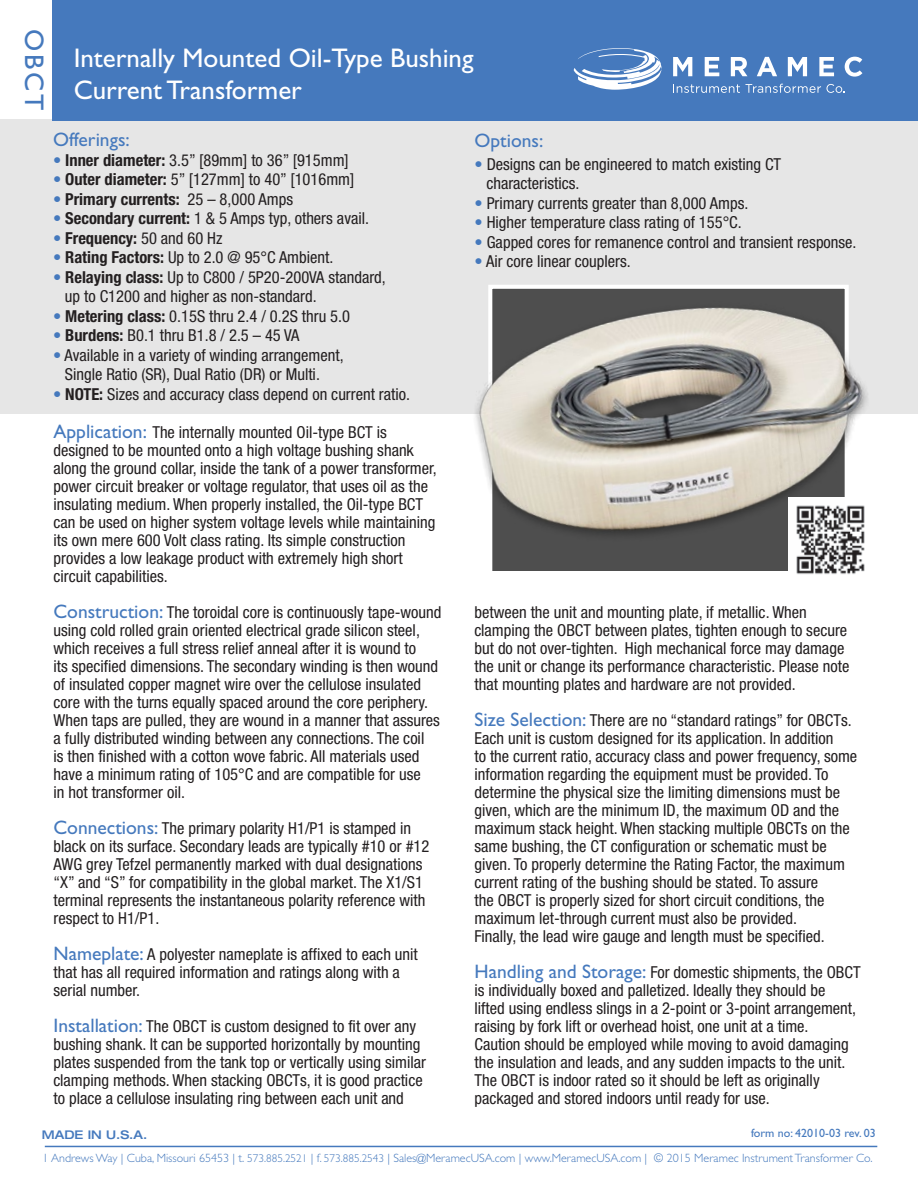
<style>
.page{position:relative;width:918px;height:1188px;background:#fff}
.page>*{position:absolute;margin:0;border:0;box-sizing:border-box;transform-origin:0 0}
.t1{font:27px/32.4px "Gill Sans";color:#fff}
.t2{font:27px "Gill Sans";color:#4579bd}
.t3{font:19.5px "Gill Sans";color:#4579bd}
.t4{font:condensed 16.5px/18px "Helvetica Neue";color:#231f20}
.t5{font:700 condensed 16.5px "Helvetica Neue";color:#231f20}
.t6{font:300 12px/25.3px "Gill Sans";color:#4579bd;text-align:right}
.t7{font:500 expanded 12px "Helvetica Neue";color:#4579bd}
.s1{color:#4579bd}
.s2{font-weight:700}
.s3{font-weight:400;color:#4579bd}
.s4{font-weight:400}
.s5{font-family:"Gill Sans";font-stretch:normal;font-size:19.5px;color:#4579bd}
.s6{font-size:11.25px}
</style>
<div class="page">
<div style="left:0;top:120px;width:918px;height:294px;background:#e6e6e6"></div>
<div style="left:52px;top:0;width:866px;height:120px;background:#4579bd"></div>
<hr style="left:45px;top:1146px;width:832px;height:1px;background:#4579bd">
<svg style="left:673px;top:57px;width:19px;height:19px"></svg>
<svg style="left:705px;top:57px;width:14px;height:19px"></svg>
<svg style="left:731px;top:57px;width:16px;height:19px"></svg>
<svg style="left:757px;top:57px;width:20px;height:19px"></svg>
<svg style="left:788px;top:57px;width:19px;height:19px"></svg>
<svg style="left:819px;top:57px;width:15px;height:19px"></svg>
<svg style="left:845px;top:57px;width:17px;height:20px"></svg>
<svg style="left:673px;top:84px;width:172px;height:9px"></svg>
<svg style="left:574px;top:48px;width:88px;height:42px"></svg>
<img style="left:475px;top:285px;width:393px;height:286px">
<img style="left:788px;top:497px;width:80px;height:78px">
<h1 class="t2" style="left:50px;top:29px;width:82px;rotate:90deg">OBCT</h1>
<h1 class="t1" style="left:74px;top:42px;width:401px">Internally Mounted Oil-Type Bushing<br>Current Transformer</h1>
<p class="t3" style="left:53px;top:129px;width:78px">Offerings:</p>
<p class="t4" style="left:53px;top:151px;width:297px"><span class="s1">•</span> <span class="s2">Inner diameter:</span> 3.5” [89mm] to 36” [915mm]</p>
<p class="t4" style="left:53px;top:170px;width:303px"><span class="s1">•</span> <span class="s2">Outer diameter:</span> 5” [127mm] to 40” [1016mm]</p>
<p class="t5" style="left:53px;top:189px;width:242px"><span class="s3">•</span> Primary currents: <span class="s4">25 – 8,000 Amps</span></p>
<p class="t4" style="left:53px;top:209px;width:318px"><span class="s1">•</span> <span class="s2">Secondary current:</span> 1 &amp; 5 Amps typ, others avail.</p>
<p class="t5" style="left:53px;top:228px;width:171px"><span class="s3">•</span> Frequency: <span class="s4">50 and 60 Hz</span></p>
<p class="t4" style="left:53px;top:248px;width:282px"><span class="s1">•</span> <span class="s2">Rating Factors:</span> Up to 2.0 @ 95°C Ambient.</p>
<p class="t4" style="left:65px;top:267px;width:323px;line-height:19.5px;text-indent:-12px"><span class="s1">•</span> <span class="s2">Relaying class:</span> Up to C800 / 5P20-200VA standard, up to C1200 and higher as non-standard.</p>
<p class="t4" style="left:53px;top:307px;width:299px"><span class="s1">•</span> <span class="s2">Metering class:</span> 0.15S thru 2.4 / 0.2S thru 5.0</p>
<p class="t4" style="left:53px;top:326px;width:248px"><span class="s1">•</span> <span class="s2">Burdens:</span> B0.1 thru B1.8 / 2.5 – 45 VA</p>
<p class="t4" style="left:65px;top:345px;width:280px;line-height:19.5px;text-indent:-12px"><span class="s1">•</span> Available in a variety of winding arrangement,<br>Single Ratio (SR), Dual Ratio (DR) or Multi.</p>
<p class="t4" style="left:53px;top:385px;width:359px"><span class="s1">•</span> <span class="s2">NOTE:</span> Sizes and accuracy class depend on current ratio.</p>
<p class="t4" style="left:53px;top:423px;width:385px"><span class="s5">Application:</span> The internally mounted Oil-type BCT is designed to be mounted onto a high voltage bushing shank along the ground collar, inside the tank of a power transformer, power circuit breaker or voltage regulator, that uses oil as the insulating medium. When properly installed, the Oil-type BCT can be used on higher system voltage levels while maintaining its own mere 600 Volt class rating. Its simple construction provides a low leakage product with extremely high short circuit capabilities.</p>
<p class="t4" style="left:53px;top:603px;width:389px"><span class="s5">Construction:</span> The toroidal core is continuously tape-wound using cold rolled grain oriented electrical grade silicon steel, which receives a full stress relief anneal after it is wound to<br>its specified dimensions. The secondary winding is then wound of insulated copper magnet wire over the cellulose insulated core with the turns equally spaced around the core periphery.<br>When taps are pulled, they are wound in a manner that assures a fully distributed winding between any connections. The coil<br>is then finished with a cotton wove fabric. All materials used have a minimum rating of 105°C and are compatible for use<br>in hot transformer oil.</p>
<p class="t4" style="left:53px;top:819px;width:377px"><span class="s5">Connections:</span> The primary polarity H1/P1 is stamped in black on its surface. Secondary leads are typically #10 or #12<br>AWG grey Tefzel permanently marked with dual designations “X” and “S” for compatibility in the global market. The X1/S1 terminal represents the instantaneous polarity reference with respect to H1/P1.</p>
<p class="t4" style="left:53px;top:945px;width:366px"><span class="s5">Nameplate:</span> A polyester nameplate is affixed to each unit that has all required information and ratings along with a serial number.</p>
<p class="t4" style="left:53px;top:1017px;width:374px"><span class="s5">Installation:</span> The OBCT is custom designed to fit over any bushing shank. It can be supported horizontally by mounting plates suspended from the tank top or vertically using similar clamping methods. When stacking OBCTs, it is good practice to place a cellulose insulating ring between each unit and</p>
<p class="t3" style="left:474px;top:130px;width:70px">Options:</p>
<p class="t4" style="left:486px;top:154px;width:296px;line-height:19.5px;text-indent:-12px"><span class="s1">•</span> Designs can be engineered to match existing CT characteristics.</p>
<p class="t4" style="left:474px;top:194px;width:275px"><span class="s1">•</span> Primary currents greater than 8,000 Amps.</p>
<p class="t4" style="left:474px;top:213px;width:269px"><span class="s1">•</span> Higher temperature class rating of 155°C.</p>
<p class="t4" style="left:474px;top:233px;width:384px"><span class="s1">•</span> Gapped cores for remanence control and transient response.</p>
<p class="t4" style="left:474px;top:252px;width:158px"><span class="s1">•</span> Air core linear couplers.</p>
<p class="t4" style="left:474px;top:603px;width:376px">between the unit and mounting plate, if metallic. When clamping the OBCT between plates, tighten enough to secure but do not over-tighten. High mechanical force may damage the unit or change its performance characteristic. Please note that mounting plates and hardware are not provided.</p>
<p class="t4" style="left:474px;top:711px;width:384px"><span class="s5">Size Selection:</span> There are no “standard ratings” for OBCTs.<br>Each unit is custom designed for its application. In addition<br>to the current ratio, accuracy class and power frequency, some information regarding the equipment must be provided. To determine the physical size the limiting dimensions must be given, which are the minimum ID, the maximum OD and the maximum stack height. When stacking multiple OBCTs on the same bushing, the CT configuration or schematic must be given. To properly determine the Rating Factor, the maximum current rating of the bushing should be stated. To assure<br>the OBCT is properly sized for short circuit conditions, the maximum let-through current must also be provided.<br>Finally, the lead wire gauge and length must be specified.</p>
<p class="t4" style="left:474px;top:963px;width:388px"><span class="s5">Handling and Storage:</span> For domestic shipments, the OBCT is individually boxed and palletized. Ideally they should be<br>lifted using endless slings in a 2-point or 3-point arrangement, raising by fork lift or overhead hoist, one unit at a time.<br>Caution should be employed while moving to avoid damaging the insulation and leads, and any sudden impacts to the unit.<br>The OBCT is indoor rated so it should be left as originally packaged and stored indoors until ready for use.</p>
<p class="t6" style="left:43px;top:1120px;width:835px"><span class="s4">form no: 42010-03 rev. 03<br></span>1 Andrews Way | Cuba, Missouri 65453 | t. <span class="s6">573.885.2521</span> | f<span class="s6">. 573.885.2543</span> | Sales@MeramecUSA.com | www.MeramecUSA.com | © 2015 Meramec Instrument Transformer Co.</p>
<p class="t7" style="left:42px;top:1127px;width:107px">MADE IN U.S.A.</p>
</div>
